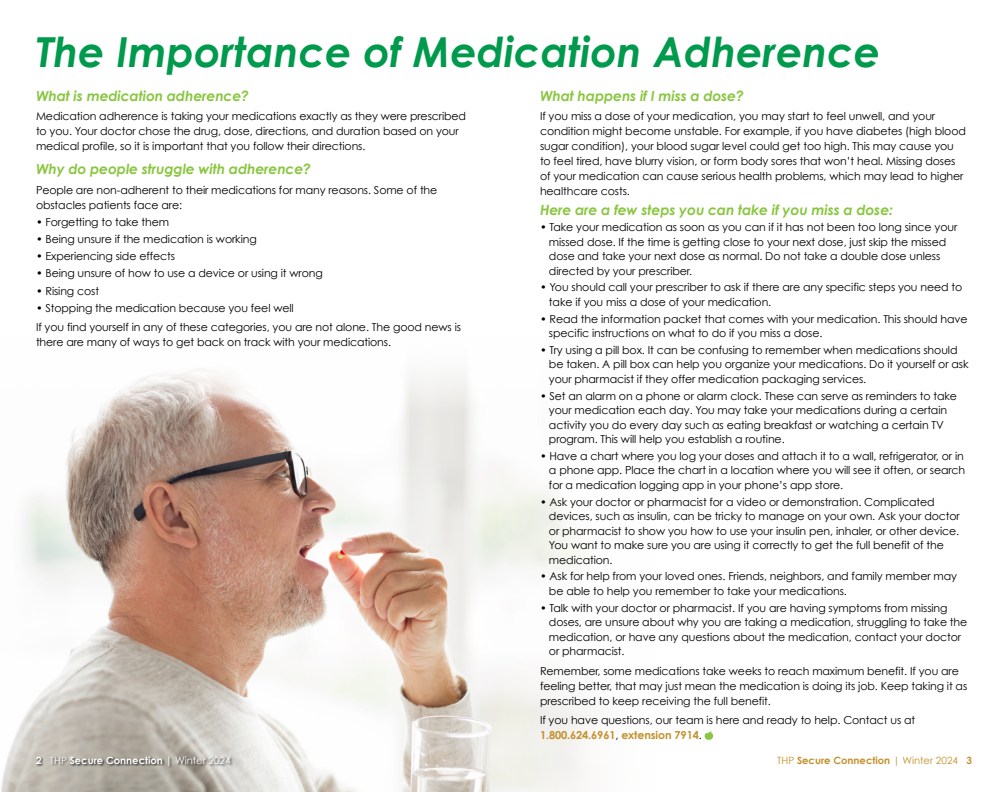
<style>
.page{position:relative;width:1008px;height:792px;background:#fff}
.page>*{position:absolute;margin:0;border:0;box-sizing:border-box;transform-origin:0 0}
.t1{font:italic 700 41.4px "Century Gothic";color:#009a4d}
.t2{font:italic 700 14px "Century Gothic";letter-spacing:-.01em;color:#8ac641}
.t3{font:11px/14.5px "Century Gothic";letter-spacing:-.01em;color:#000}
.t4{font:700 10px "Century Gothic";color:#fff}
.t5{font:700 10px "Century Gothic";color:#c3912c}
.s1{font-weight:700;color:#c3912c}
.s2{font-weight:400}
</style>
<div class="page">
<img style="left:1px;top:412px;width:493px;height:380px">
<div style="left:36px;top:756px;width:198px;height:13px;background:#000;opacity:.75"></div>
<svg style="left:704px;top:731px;width:10px;height:9px"></svg>
<h1 class="t1" style="left:36px;top:25px;width:846px">The Importance of Medication Adherence</h1>
<p class="t2" style="left:540px;top:86px;width:205px">What happens if I miss a dose?</p>
<p class="t3" style="left:540px;top:108px;width:427px;line-height:15px">If you miss a dose of your medication, you may start to feel unwell, and your condition might become unstable. For example, if you have diabetes (high blood sugar condition), your blood sugar level could get too high. This may cause you to feel tired, have blurry vision, or form body sores that won’t heal. Missing doses of your medication can cause serious health problems, which may lead to higher healthcare costs.</p>
<p class="t2" style="left:540px;top:200px;width:355px">Here are a few steps you can take if you miss a dose:</p>
<p class="t3" style="left:549px;top:220px;width:410px;text-indent:-9px">• Take your medication as soon as you can if it has not been too long since your missed dose. If the time is getting close to your next dose, just skip the missed dose and take your next dose as normal. Do not take a double dose unless directed by your prescriber.</p>
<p class="t3" style="left:549px;top:280px;width:415px;text-indent:-9px">• You should call your prescriber to ask if there are any specific steps you need to take if you miss a dose of your medication.</p>
<p class="t3" style="left:549px;top:311px;width:420px;text-indent:-9px">• Read the information packet that comes with your medication. This should have specific instructions on what to do if you miss a dose.</p>
<p class="t3" style="left:549px;top:343px;width:421px;text-indent:-9px">• Try using a pill box. It can be confusing to remember when medications should be taken. A pill box can help you organize your medications. Do it yourself or ask your pharmacist if they offer medication packaging services.</p>
<p class="t3" style="left:549px;top:388px;width:410px;text-indent:-9px">• Set an alarm on a phone or alarm clock. These can serve as reminders to take your medication each day. You may take your medications during a certain activity you do every day such as eating breakfast or watching a certain TV program. This will help you establish a routine.</p>
<p class="t3" style="left:549px;top:449px;width:418px;text-indent:-9px">• Have a chart where you log your doses and attach it to a wall, refrigerator, or in a phone app. Place the chart in a location where you will see it often, or search for a medication logging app in your phone’s app store.</p>
<p class="t3" style="left:549px;top:494px;width:412px;text-indent:-9px">• Ask your doctor or pharmacist for a video or demonstration. Complicated devices, such as insulin, can be tricky to manage on your own. Ask your doctor or pharmacist to show you how to use your insulin pen, inhaler, or other device.<br>You want to make sure you are using it correctly to get the full benefit of the medication.</p>
<p class="t3" style="left:549px;top:569px;width:410px;text-indent:-9px">• Ask for help from your loved ones. Friends, neighbors, and family member may be able to help you remember to take your medications.</p>
<p class="t3" style="left:549px;top:600px;width:420px;text-indent:-9px">• Talk with your doctor or pharmacist. If you are having symptoms from missing doses, are unsure about why you are taking a medication, struggling to take the medication, or have any questions about the medication, contact your doctor or pharmacist.</p>
<p class="t3" style="left:540px;top:663px;width:429px;line-height:15px">Remember, some medications take weeks to reach maximum benefit. If you are feeling better, that may just mean the medication is doing its job. Keep taking it as prescribed to keep receiving the full benefit.</p>
<p class="t3" style="left:540px;top:713px;width:377px;line-height:15px">If you have questions, our team is here and ready to help. Contact us at<br><span class="s1">1.800.624.6961</span>, <span class="s1">extension 7914</span>.</p>
<p class="t2" style="left:36px;top:86px;width:215px">What is medication adherence?</p>
<p class="t3" style="left:36px;top:108px;width:432px;line-height:15px">Medication adherence is taking your medications exactly as they were prescribed to you. Your doctor chose the drug, dose, directions, and duration based on your medical profile, so it is important that you follow their directions.</p>
<p class="t2" style="left:36px;top:160px;width:277px">Why do people struggle with adherence?</p>
<p class="t3" style="left:36px;top:182px;width:403px;line-height:15px">People are non-adherent to their medications for many reasons. Some of the obstacles patients face are:</p>
<p class="t3" style="left:36px;top:214px;width:135px">• Forgetting to take them</p>
<p class="t3" style="left:36px;top:232px;width:222px">• Being unsure if the medication is working</p>
<p class="t3" style="left:36px;top:249px;width:141px">• Experiencing side effects</p>
<p class="t3" style="left:36px;top:266px;width:288px">• Being unsure of how to use a device or using it wrong</p>
<p class="t3" style="left:36px;top:283px;width:65px">• Rising cost</p>
<p class="t3" style="left:36px;top:298px;width:427px;line-height:19.5px">• Stopping the medication because you feel well<br>If you find yourself in any of these categories, you are not alone. The good news is</p>
<p class="t3" style="left:36px;top:335px;width:357px">there are many of ways to get back on track with your medications.</p>
<p class="t4" style="left:36px;top:754px;width:196px">2 <span class="s2">THP</span> Secure Connection <span class="s2">| Winter 2024</span></p>
<p class="t5" style="left:777px;top:754px;width:196px"><span class="s2">THP</span> Secure Connection <span class="s2">| Winter 2024</span> 3</p>
</div>
